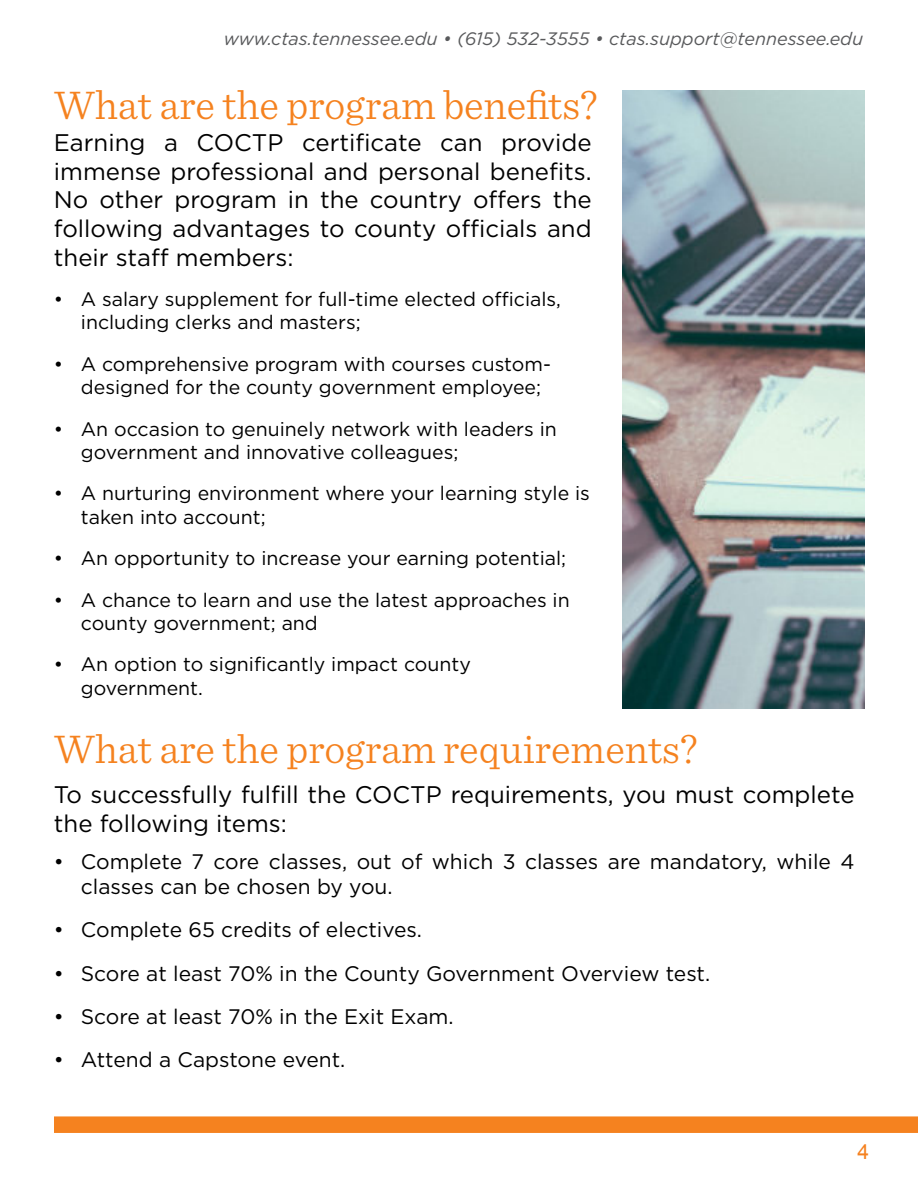
<style>
.page{position:relative;width:918px;height:1188px;background:#fff}
.page>*{position:absolute;margin:0;border:0;box-sizing:border-box;transform-origin:0 0}
.t1{font:300 42px "Sentinel";color:#f5821f}
.t2{font:24px/28.8px "Gotham";color:#000;text-align:justify}
.t3{font:21px/25.2px "Gotham";color:#000}
.t4{font:21px "Arial";color:#f5811f}
.t5{font:19.5px/23.4px "Gotham";color:#000}
.t6{font:italic 18px "Gotham";color:#58595b}
</style>
<div class="page">
<div style="left:54px;top:1116px;width:864px;height:17px;background:#f5821f"></div>
<img style="left:623px;top:91px;width:241px;height:617px">
<p class="t6" style="left:224px;top:31px;width:641px">www.ctas.tennessee.edu • (615) 532-3555 • ctas.support@tennessee.edu</p>
<h1 class="t1" style="left:54px;top:86px;width:545px">What are the program benefits?</h1>
<p class="t2" style="left:54px;top:129px;width:539px">Earning a COCTP certificate can provide immense professional and personal benefits.<br>No other program in the country offers the following advantages to county officials and their staff members:</p>
<p class="t5" style="left:81px;top:289px;width:482px;text-indent:-27px">• A salary supplement for full-time elected officials, including clerks and masters;</p>
<p class="t5" style="left:81px;top:353px;width:472px;text-indent:-27px">• A comprehensive program with courses custom&shy;designed for the county government employee;</p>
<p class="t5" style="left:81px;top:418px;width:478px;text-indent:-27px">• An occasion to genuinely network with leaders in government and innovative colleagues;</p>
<p class="t5" style="left:81px;top:483px;width:511px;text-indent:-27px">• A nurturing environment where your learning style is taken into account;</p>
<p class="t5" style="left:54px;top:548px;width:514px">• An opportunity to increase your earning potential;</p>
<p class="t5" style="left:81px;top:589px;width:490px;text-indent:-27px">• A chance to learn and use the latest approaches in county government; and</p>
<p class="t5" style="left:81px;top:654px;width:391px;text-indent:-27px">• An option to significantly impact county government.</p>
<h1 class="t1" style="left:54px;top:729px;width:645px">What are the program requirements?</h1>
<p class="t2" style="left:54px;top:781px;width:802px">To successfully fulfill the COCTP requirements, you must complete the following items:</p>
<p class="t3" style="left:81px;top:850px;width:775px;text-indent:-27px">• Complete 7 core classes, out of which 3 classes are mandatory, while 4 classes can be chosen by you.</p>
<p class="t3" style="left:54px;top:919px;width:370px">• Complete 65 credits of electives.</p>
<p class="t3" style="left:54px;top:962px;width:658px">• Score at least 70% in the County Government Overview test.</p>
<p class="t3" style="left:54px;top:1005px;width:401px">• Score at least 70% in the Exit Exam.</p>
<p class="t3" style="left:54px;top:1048px;width:293px">• Attend a Capstone event.</p>
<p class="t4" style="left:858px;top:1144px;width:13px">4</p>
</div>
